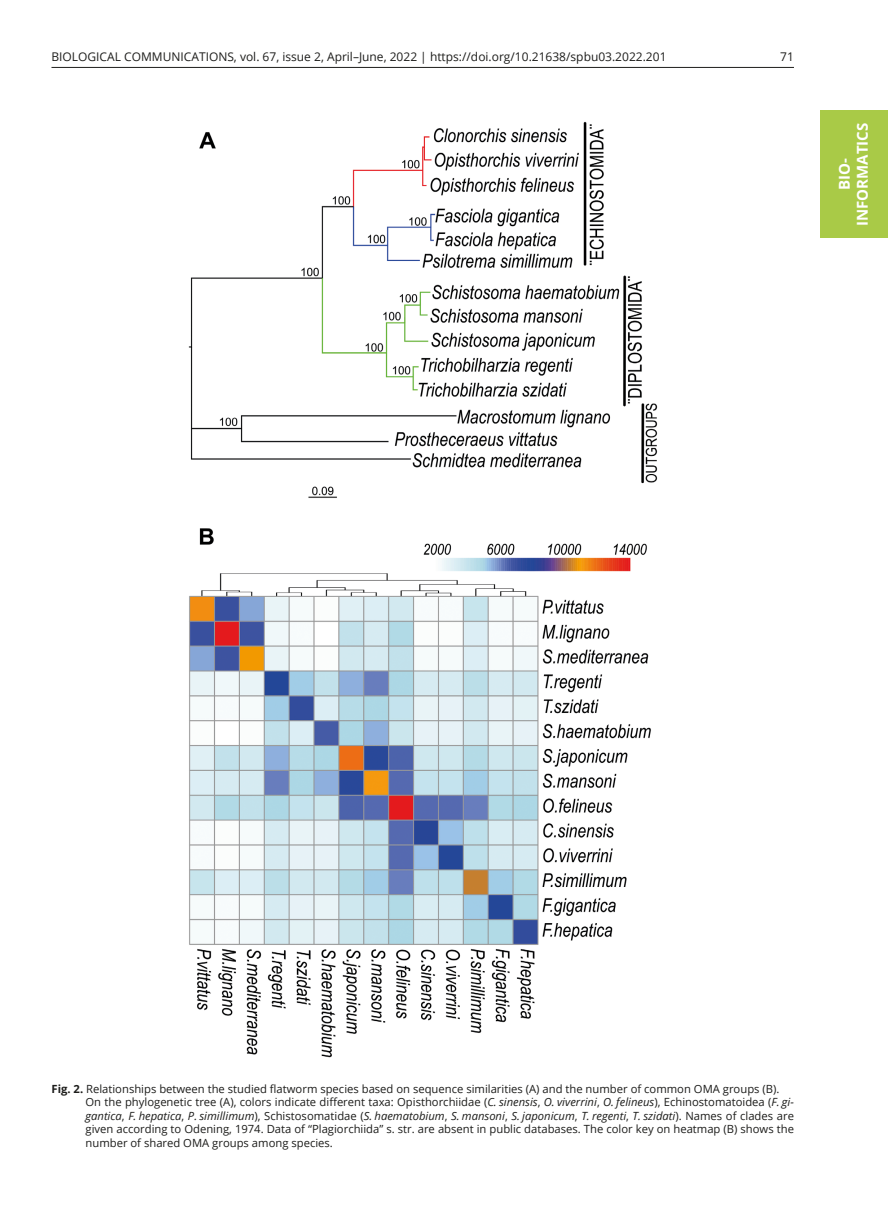
<style>
.page{position:relative;width:888px;height:1207px;background:#fff}
.page>*{position:absolute;margin:0;border:0;box-sizing:border-box;transform-origin:0 0}
.t1{font:700 15px/18px "Open Sans";color:#fff;text-align:center}
.t2{font:12px "Open Sans";color:#1d1d1b}
.t3{font:11.25px/13.5px "Open Sans";color:#1d1d1b}
.s1{font-weight:700}
.s2{font-style:italic}
</style>
<div class="page">
<hr style="left:51px;top:67px;width:743px;height:1px;background:#1d1d1b">
<div style="left:820px;top:111px;width:68px;height:127px;background:#a9ca47"></div>
<img style="left:188px;top:121px;width:470px;height:937px">
<p class="t2" style="left:51px;top:48px;width:617px">BIOLOGICAL COMMUNICATIONS, vol. 67, issue 2, April–June, 2022 | https://doi.org/10.21638/spbu03.2022.201</p>
<p class="t2" style="left:780px;top:48px;width:15px">71</p>
<h1 class="t1" style="left:835px;top:226px;width:105px;rotate:-90deg">BIO-<br>INFORMATICS</h1>
<p class="t3" style="left:86px;top:1082px;width:710px;text-indent:-34px"><span class="s1">Fig. 2.</span> Relationships between the studied flatworm species based on sequence similarities (A) and the number of common OMA groups (B).<br>On the phylogenetic tree (A), colors indicate different taxa: Opisthorchiidae (<span class="s2">C. sinensis</span>, <span class="s2">O. viverrini</span>, <span class="s2">O. felineus</span>), Echinostomatoidea (<span class="s2">F. gi&shy;gantica</span>, <span class="s2">F. hepatica</span>, <span class="s2">P. simillimum</span>), Schistosomatidae (<span class="s2">S. haematobium</span>, <span class="s2">S. mansoni</span>, <span class="s2">S. japonicum</span>, <span class="s2">T. regenti</span>, <span class="s2">T. szidati</span>). Names of clades are given according to Odening, 1974. Data of “Plagiorchiida” s. str. are absent in public databases. The color key on heatmap (B) shows the number of shared OMA groups among species.</p>
</div>
